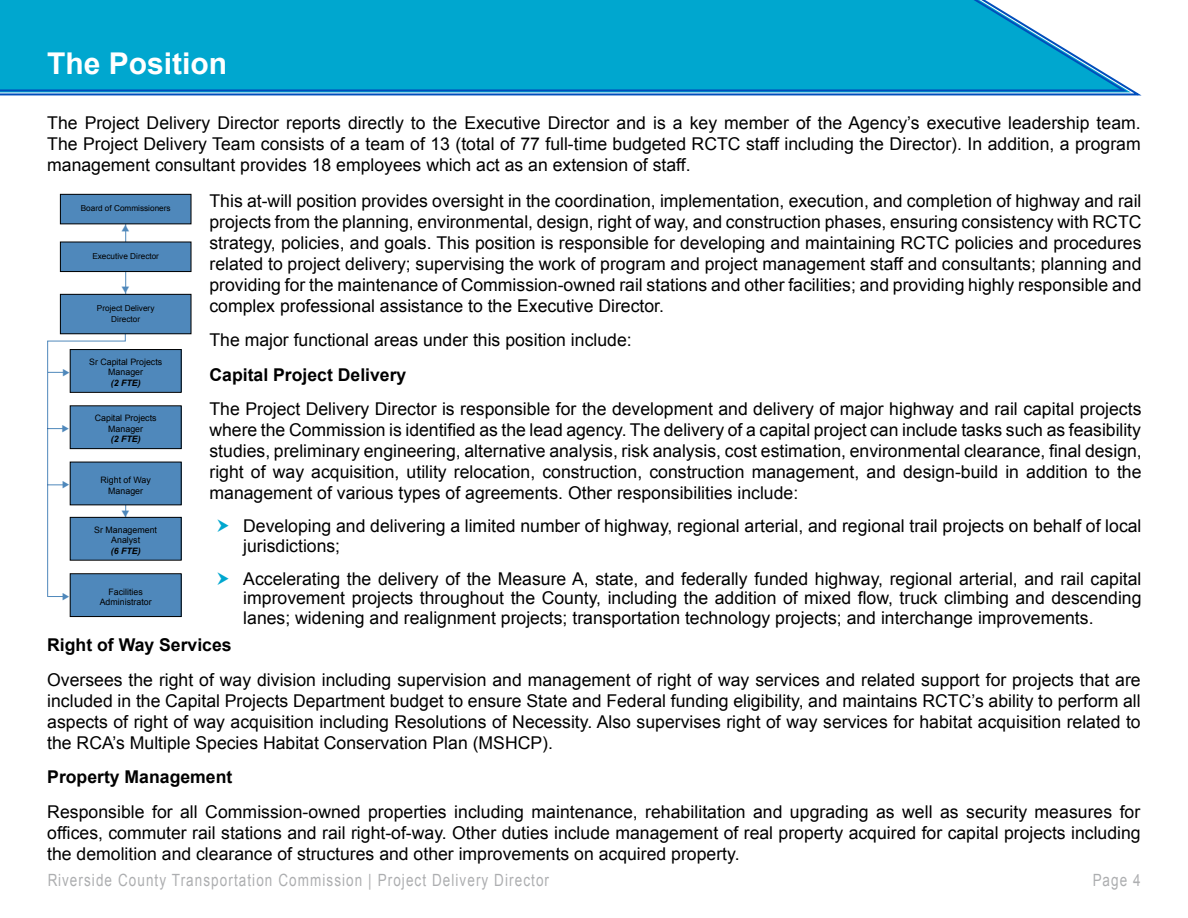
<style>
.page{position:relative;width:1188px;height:918px;background:#fff}
.page>*{position:absolute;margin:0;border:0;box-sizing:border-box;transform-origin:0 0}
.t1{font:700 30px "Arial";color:#fff}
.t2{font:17.7px/21px "Arial";color:#000;text-align:justify}
.t3{font:700 17.7px "Arial";color:#000}
.t4{font:16.8px "Arial";letter-spacing:.08em;color:#808285;scale:.8 1}
.t5{font:8.85px/10.4px "Arial";color:#000;text-align:center}
.t6{font:italic 700 8.85px "Arial";color:#000}
.t7{font:8.25px/10.9px "Arial";color:#000;text-align:center}
</style>
<div class="page">
<svg style="left:0;top:89px;width:1142px;height:7px;background:#639cd7"></svg>
<svg style="left:0;top:0;width:1131px;height:92px;background:#0fa9d1"></svg>
<hr style="left:125px;top:217px;width:1px;height:101px;background:#4f88bb">
<div style="left:60px;top:194px;width:131px;height:30px;background:#4f88bb"></div>
<div style="left:60px;top:194px;width:131px;height:30px;border:1px solid #000"></div>
<div style="left:60px;top:294px;width:131px;height:40px;background:#4f88bb"></div>
<div style="left:60px;top:294px;width:131px;height:40px;border:1px solid #000"></div>
<div style="left:70px;top:350px;width:111px;height:42px;background:#4f88bb"></div>
<div style="left:70px;top:349px;width:111px;height:44px;border:1px solid #000"></div>
<div style="left:70px;top:406px;width:111px;height:43px;background:#4f88bb"></div>
<div style="left:70px;top:406px;width:111px;height:43px;border:1px solid #000"></div>
<div style="left:70px;top:462px;width:111px;height:43px;background:#4f88bb"></div>
<div style="left:70px;top:517px;width:111px;height:43px;background:#4f88bb"></div>
<div style="left:70px;top:517px;width:111px;height:43px;border:1px solid #000"></div>
<div style="left:70px;top:574px;width:111px;height:43px;background:#4f88bb"></div>
<div style="left:70px;top:574px;width:111px;height:43px;border:1px solid #000"></div>
<div style="left:60px;top:242px;width:131px;height:30px;background:#4f88bb"></div>
<div style="left:60px;top:242px;width:131px;height:30px;border:1px solid #000"></div>
<svg style="left:125px;top:225px;width:2px;height:6px"></svg>
<svg style="left:47px;top:327px;width:82px;height:273px"></svg>
<svg style="left:125px;top:287px;width:2px;height:6px"></svg>
<h1 class="t1" style="left:47px;top:44px;width:182px">The Position</h1>
<p class="t2" style="left:47px;top:112px;width:1095px">The Project Delivery Director reports directly to the Executive Director and is a key member of the Agency’s executive leadership team.<br>The Project Delivery Team consists of a team of 13 (total of 77 full-time budgeted RCTC staff including the Director). In addition, a program management consultant provides 18 employees which act as an extension of staff.</p>
<p class="t7" style="left:81px;top:203px;width:91px">Board of Commissioners</p>
<p class="t2" style="left:210px;top:190px;width:934px">This at-will position provides oversight in the coordination, implementation, execution, and completion of highway and rail projects from the planning, environmental, design, right of way, and construction phases, ensuring consistency with RCTC strategy, policies, and goals. This position is responsible for developing and maintaining RCTC policies and procedures related to project delivery; supervising the work of program and project management staff and consultants; planning and providing for the maintenance of Commission-owned rail stations and other facilities; and providing highly responsible and complex professional assistance to the Executive Director.</p>
<p class="t2" style="left:210px;top:330px;width:424px">The major functional areas under this position include:</p>
<p class="t3" style="left:210px;top:363px;width:198px">Capital Project Delivery</p>
<p class="t2" style="left:210px;top:399px;width:934px">The Project Delivery Director is responsible for the development and delivery of major highway and rail capital projects where the Commission is identified as the lead agency. The delivery of a capital project can include tasks such as feasibility studies, preliminary engineering, alternative analysis, risk analysis, cost estimation, environmental clearance, final design, right of way acquisition, utility relocation, construction, construction management, and design-build in addition to the management of various types of agreements. Other responsibilities include:</p>
<p class="t2" style="left:243px;top:517px;width:900px;line-height:19.5px">Developing and delivering a limited number of highway, regional arterial, and regional trail projects on behalf of local jurisdictions;</p>
<p class="t2" style="left:243px;top:569px;width:900px;line-height:19.5px">Accelerating the delivery of the Measure A, state, and federally funded highway, regional arterial, and rail capital improvement projects throughout the County, including the addition of mixed flow, truck climbing and descending lanes; widening and realignment projects; transportation technology projects; and interchange improvements.</p>
<p class="t3" style="left:47px;top:634px;width:186px">Right of Way Services</p>
<p class="t2" style="left:47px;top:669px;width:1095px">Oversees the right of way division including supervision and management of right of way services and related support for projects that are included in the Capital Projects Department budget to ensure State and Federal funding eligibility, and maintains RCTC’s ability to perform all aspects of right of way acquisition including Resolutions of Necessity. Also supervises right of way services for habitat acquisition related to the RCA’s Multiple Species Habitat Conservation Plan (MSHCP).</p>
<p class="t3" style="left:47px;top:765px;width:187px">Property Management</p>
<p class="t2" style="left:47px;top:801px;width:1095px">Responsible for all Commission-owned properties including maintenance, rehabilitation and upgrading as well as security measures for offices, commuter rail stations and rail right-of-way. Other duties include management of real property acquired for capital projects including the demolition and clearance of structures and other improvements on acquired property.</p>
<p class="t7" style="left:92px;top:250px;width:68px">Executive Director</p>
<p class="t7" style="left:97px;top:303px;width:59px">Project Delivery<br>Director</p>
<p class="t5" style="left:89px;top:357px;width:75px">Sr Capital Projects<br>Manager</p>
<p class="t6" style="left:111px;top:377px;width:31px">(2 FTE)</p>
<p class="t5" style="left:95px;top:413px;width:63px">Capital Projects<br>Manager</p>
<p class="t6" style="left:111px;top:433px;width:31px">(2 FTE)</p>
<p class="t5" style="left:101px;top:475px;width:52px">Right of Way<br>Manager</p>
<p class="t5" style="left:94px;top:525px;width:64px">Sr Management<br>Analyst</p>
<p class="t6" style="left:111px;top:545px;width:31px">(6 FTE)</p>
<p class="t5" style="left:100px;top:587px;width:53px">Facilities<br>Administrator</p>
<p class="t4" style="left:47px;top:869px;width:629px">Riverside County Transportation Commission | Project Delivery Director</p>
<p class="t4" style="left:1093px;top:869px;width:62px">Page 4</p>
</div>
